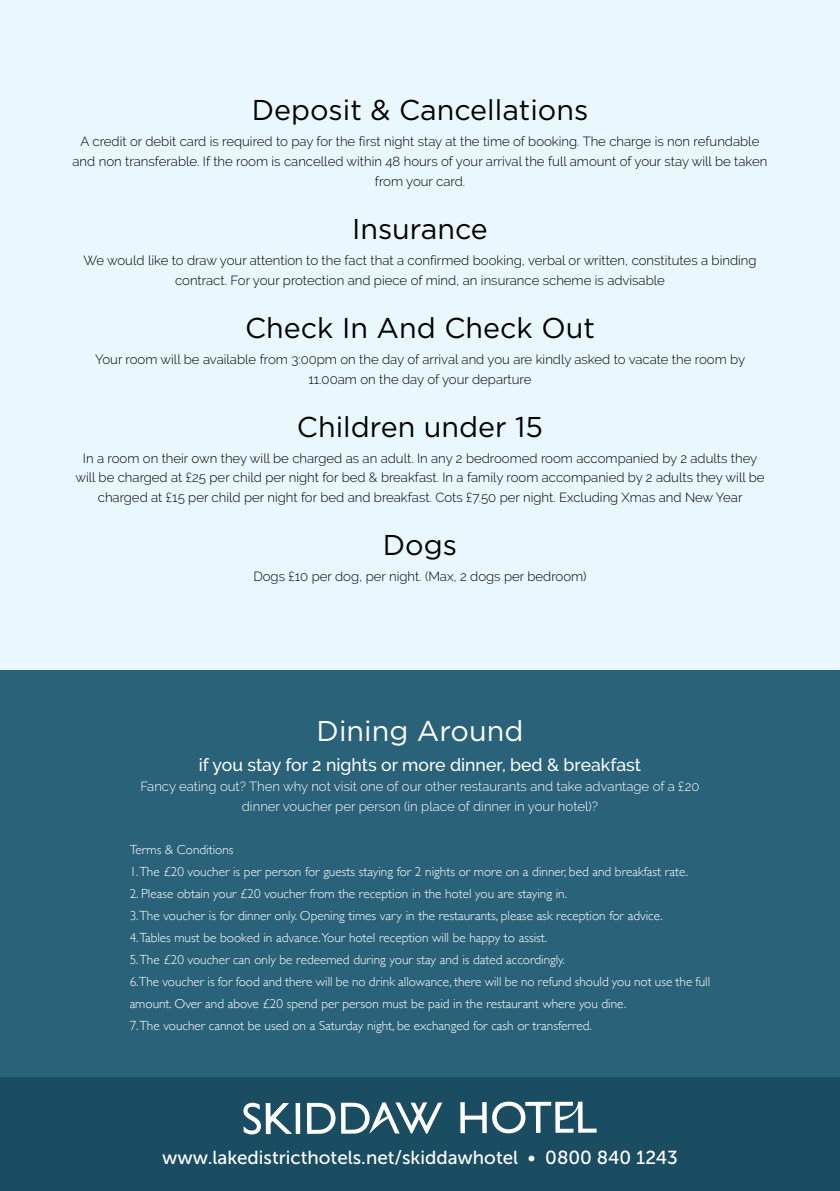
<style>
.page{position:relative;width:840px;height:1191px;background:#fff}
.page>*{position:absolute;margin:0;border:0;box-sizing:border-box;transform-origin:0 0}
.t1{font:28.6px "Gotham";color:#000}
.t2{font:28.6px "Gotham";color:#fff}
.t3{font:18.8px "Museo Sans 500";color:#fff}
.t4{font:500 17.6px "Raleway";color:#fff}
.t5{font:300 13.2px/19.8px "Raleway";color:#000;text-align:center}
.t6{font:300 13.2px/22px "Gill Sans";color:#fff}
.t7{font:300 13.2px/19.8px "Raleway";color:#fff;text-align:center}
</style>
<div class="page">
<div style="left:0;top:0;width:839px;height:1191px;background:#e9f7fe"></div>
<div style="left:0;top:670px;width:839px;height:407px;background:#2a627a"></div>
<div style="left:0;top:1077px;width:839px;height:114px;background:#1b4d62"></div>
<div style="left:295px;top:1103px;width:5px;height:31px;background:#fff"></div>
<svg style="left:307px;top:1102px;width:28px;height:31px"></svg>
<svg style="left:460px;top:1102px;width:26px;height:31px"></svg>
<svg style="left:341px;top:1102px;width:101px;height:31px"></svg>
<svg style="left:492px;top:1101px;width:104px;height:32px"></svg>
<svg style="left:243px;top:1102px;width:49px;height:32px"></svg>
<h1 class="t1" style="left:251px;top:92px;width:338px">Deposit &amp; Cancellations</h1>
<p class="t5" style="left:72px;top:131px;width:696px">A credit or debit card is required to pay for the first night stay at the time of booking. The charge is non refundable and non transferable. If the room is cancelled within 48 hours of your arrival the full amount of your stay will be taken from your card.</p>
<h1 class="t1" style="left:352px;top:210px;width:137px">Insurance</h1>
<p class="t5" style="left:83px;top:250px;width:674px">We would like to draw your attention to the fact that a confirmed booking, verbal or written, constitutes a binding contract. For your protection and piece of mind, an insurance scheme is advisable</p>
<h1 class="t1" style="left:245px;top:309px;width:351px">Check In And Check Out</h1>
<p class="t5" style="left:95px;top:349px;width:651px">Your room will be available from 3:00pm on the day of arrival and you are kindly asked to vacate the room by<br>11.00am on the day of your departure</p>
<h1 class="t1" style="left:297px;top:408px;width:247px">Children under 15</h1>
<p class="t5" style="left:75px;top:448px;width:690px">In a room on their own they will be charged as an adult. In any 2 bedroomed room accompanied by 2 adults they will be charged at £25 per child per night for bed &amp; breakfast. In a family room accompanied by 2 adults they will be charged at £15 per child per night for bed and breakfast. Cots £7.50 per night. Excluding Xmas and New Year</p>
<h1 class="t1" style="left:382px;top:527px;width:76px">Dogs</h1>
<p class="t5" style="left:253px;top:566px;width:334px">Dogs £10 per dog, per night. (Max, 2 dogs per bedroom)</p>
<h1 class="t2" style="left:316px;top:712px;width:208px">Dining Around</h1>
<h3 class="t4" style="left:199px;top:755px;width:443px">if you stay for 2 nights or more dinner, bed &amp; breakfast</h3>
<p class="t7" style="left:140px;top:776px;width:560px">Fancy eating out? Then why not visit one of our other restaurants and take advantage of a £20 dinner voucher per person (in place of dinner in your hotel)?</p>
<p class="t6" style="left:130px;top:837px;width:560px">Terms &amp; Conditions<br>1.The £20 voucher is per person for guests staying for 2 nights or more on a dinner, bed and breakfast rate.</p>
<p class="t6" style="left:130px;top:881px;width:581px">2. Please obtain your £20 voucher from the reception in the hotel you are staying in.<br>3.The voucher is for dinner only. Opening times vary in the restaurants, please ask reception for advice.<br>4.Tables must be booked in advance.Your hotel reception will be happy to assist.<br>5.The £20 voucher can only be redeemed during your stay and is dated accordingly.<br>6.The voucher is for food and there will be no drink allowance, there will be no refund should you not use the full amount. Over and above £20 spend per person must be paid in the restaurant where you dine.<br>7.The voucher cannot be used on a Saturday night, be exchanged for cash or transferred.</p>
<h2 class="t3" style="left:162px;top:1147px;width:517px">www.lakedistricthotels.net/skiddawhotel • 0800 840 1243</h2>
</div>
